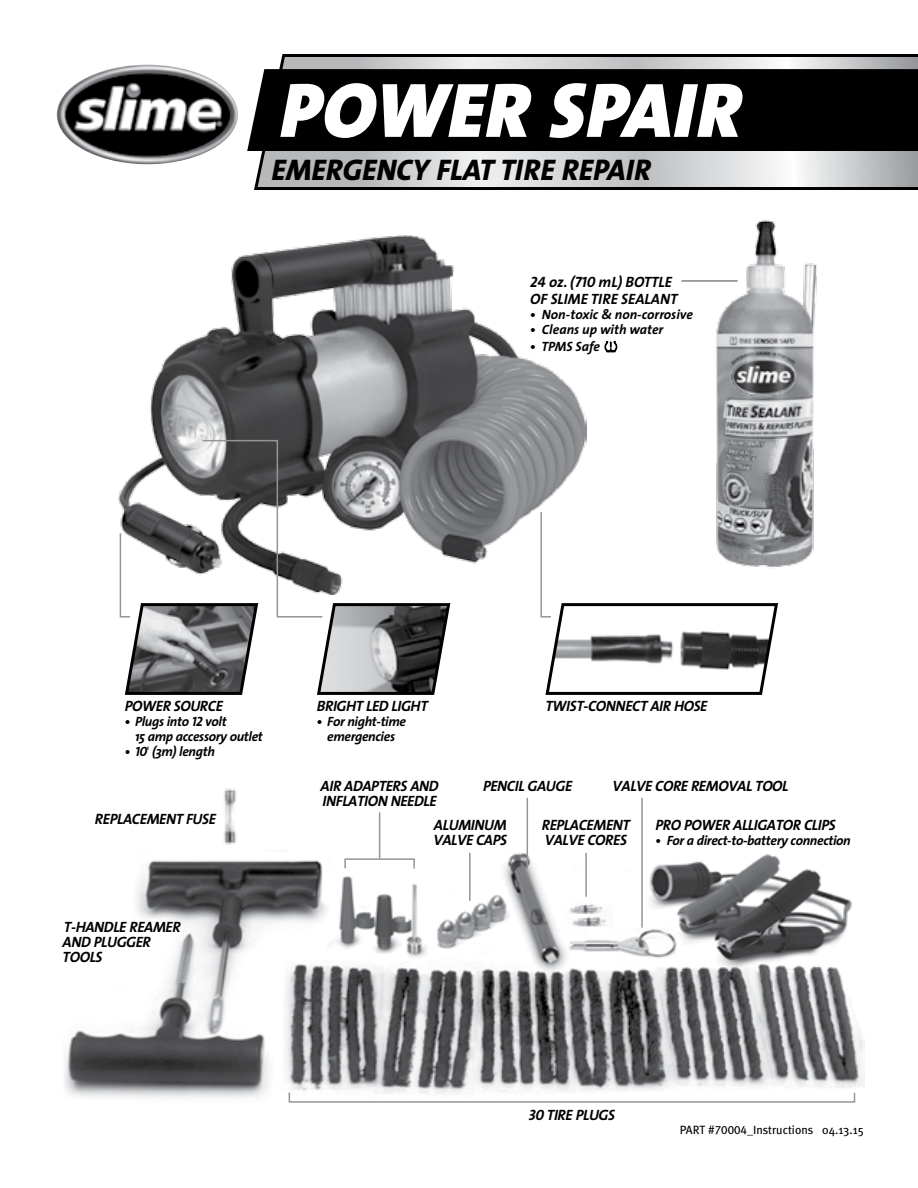
<style>
.page{position:relative;width:918px;height:1188px;background:#fff}
.page>*{position:absolute;margin:0;border:0;box-sizing:border-box;transform-origin:0 0}
.t1{font:italic 900 78px "The Sans";letter-spacing:.01em;color:#fff}
.t2{font:italic 800 30px "The Sans";color:#000}
.t3{font:italic 700 15px/15px "The Sans";letter-spacing:-.025em;color:#000}
.t4{font:italic 700 15px/17.1px "The Sans";color:#000}
.t5{font:italic 700 13.5px/15px "The Sans";letter-spacing:-.025em;color:#000;text-align:center}
.t6{font:italic 700 13.5px "The Sans";color:#000}
.t7{font:italic 700 13.5px "The Sans";letter-spacing:-.005em;color:#000}
.t8{font:12px "Meta Plus";color:#000}
.s1{font-family:"The Sans Bold Caps";font-weight:400}
.s2{font-family:"Myriad Pro";font-weight:400;font-style:normal}
.s3{font-family:"Meta Plus Book Caps"}
</style>
<div class="page">
<svg style="left:254px;top:54px;width:664px;height:136px;background:#b9bbbc"></svg>
<div style="left:247px;top:69px;width:671px;height:82px;background:#000"></div>
<img style="left:64px;top:849px;width:800px;height:254px">
<img style="left:224px;top:788px;width:13px;height:56px">
<div style="left:289px;top:1092px;width:566px;height:11px;border:2px solid #939598"></div>
<hr style="left:469px;top:853px;width:2px;height:48px;background:#939598">
<hr style="left:585px;top:853px;width:2px;height:44px;background:#939598">
<hr style="left:641px;top:798px;width:2px;height:130px;background:#939598">
<hr style="left:527px;top:798px;width:1px;height:71px;background:#939598">
<div style="left:344px;top:858px;width:71px;height:11px;border:2px solid #939598"></div>
<hr style="left:379px;top:812px;width:1px;height:46px;background:#939598">
<hr style="left:681px;top:280px;width:57px;height:2px;background:#000">
<svg style="left:605px;top:341px;width:12px;height:11px"></svg>
<img style="left:150px;top:235px;width:437px;height:329px">
<svg style="left:119px;top:439px;width:333px;height:256px"></svg>
<svg style="left:540px;top:510px;width:239px;height:185px"></svg>
<img style="left:65px;top:64px;width:80px;height:30px">
<img style="left:706px;top:220px;width:111px;height:351px">
<h1 class="t1" style="left:280px;top:44px;width:463px">POWER SPAIR</h1>
<h2 class="t2" style="left:271px;top:144px;width:381px">EMERGENCY FLAT TIRE REPAIR</h2>
<p class="t4" style="left:530px;top:273px;width:149px"><span class="s1">24</span> oz. (<span class="s1">710</span> mL) BOTTLE<br>OF SLIME TIRE SEALANT</p>
<p class="t6" style="left:530px;top:303px;width:164px">• Non-toxic &amp; non-corrosive</p>
<p class="t6" style="left:530px;top:318px;width:135px">• Cleans up with water</p>
<p class="t7" style="left:530px;top:335px;width:71px">• TPMS Safe</p>
<p class="t3" style="left:125px;top:698px;width:100px">POWER SOURCE</p>
<p class="t5" style="left:135px;top:713px;width:129px;text-align:left;text-indent:-10px">• Plugs into <span class="s1">12</span> volt<br>15 amp accessory outlet</p>
<p class="t5" style="left:125px;top:743px;width:92px">• <span class="s1">10</span><span class="s2">'</span> (3m) length</p>
<p class="t3" style="left:95px;top:811px;width:123px">REPLACEMENT FUSE</p>
<p class="t3" style="left:63px;top:919px;width:120px">T-HANDLE REAMER<br>AND PLUGGER<br>TOOLS</p>
<p class="t3" style="left:317px;top:698px;width:112px">BRIGHT LED LIGHT</p>
<p class="t5" style="left:317px;top:713px;width:91px">• For night-time emergencies</p>
<p class="t3" style="left:545px;top:698px;width:163px">TWIST-CONNECT AIR HOSE</p>
<p class="t3" style="left:321px;top:779px;width:120px">AIR ADAPTERS AND<br>INFLATION NEEDLE</p>
<p class="t3" style="left:483px;top:779px;width:91px">PENCIL GAUGE</p>
<p class="t3" style="left:613px;top:779px;width:177px">VALVE CORE REMOVAL TOOL</p>
<p class="t3" style="left:434px;top:817px;width:75px">ALUMINUM<br>VALVE CAPS</p>
<p class="t3" style="left:542px;top:817px;width:90px">REPLACEMENT<br>VALVE CORES</p>
<p class="t3" style="left:656px;top:817px;width:182px">PRO POWER ALLIGATOR CLIPS</p>
<p class="t5" style="left:656px;top:833px;width:197px">• For a direct-to-battery connection</p>
<p class="t3" style="left:529px;top:1107px;width:88px"><span class="s1">30</span> TIRE PLUGS</p>
<p class="t8" style="left:680px;top:1123px;width:186px">PART #<span class="s3">70004</span>_Instructions 04.13.15</p>
</div>
